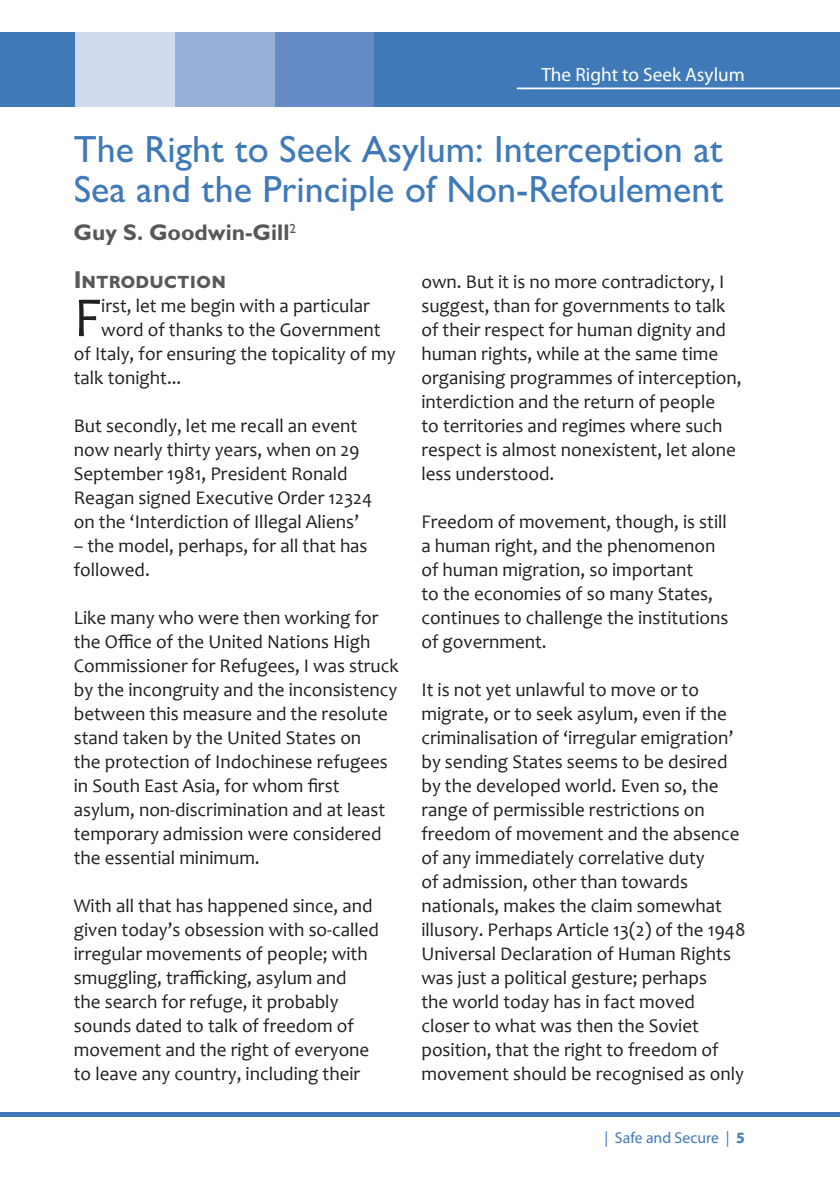
<style>
.page{position:relative;width:840px;height:1191px;background:#fff}
.page>*{position:absolute;margin:0;border:0;box-sizing:border-box;transform-origin:0 0}
.t1{font:57.2px "Candara";color:#231f20}
.t2{font:500 38px/40px "Gill Sans MT Pro";color:#4079b8}
.t3{font:700 24.4px "Gill Sans MT Pro";color:#57585a}
.t4{font:700 22.8px "Gill Sans MT Pro";color:#57585a}
.t5{font:19.4px/24px "Candara";color:#231f20}
.t6{font:19.2px "Myriad Pro";color:#fff}
.t7{font:15.8px "Myriad Pro";color:#4079b8}
.s1{font-weight:700}
</style>
<div class="page">
<div style="left:0;top:32px;width:839px;height:74px;background:#4079b8"></div>
<div style="left:274px;top:32px;width:99px;height:74px;background:#658cc4"></div>
<div style="left:175px;top:32px;width:99px;height:74px;background:#98b0d8"></div>
<div style="left:76px;top:32px;width:99px;height:74px;background:#d2dbed"></div>
<hr style="left:516px;top:88px;width:323px;height:1px;background:#fff">
<div style="left:0;top:1111px;width:839px;height:5px;background:#4079b8"></div>
<p class="t6" style="left:541px;top:63px;width:205px">The Right to Seek Asylum</p>
<h2 class="t2" style="left:74px;top:129px;width:651px">The Right to Seek Asylum: Interception at<br>Sea and the Principle of Non-Refoulement</h2>
<p class="t4" style="left:74px;top:218px;width:224px">Guy S. Goodwin-Gill<sup>2</sup></p>
<p class="t3" style="left:74px;top:265px;width:154px">Introduction</p>
<h1 class="t1" style="left:74px;top:283px;width:29px">F</h1>
<p class="t5" style="left:101px;top:294px;width:270px">irst, let me begin with a particular</p>
<p class="t5" style="left:101px;top:318px;width:281px">word of thanks to the Government</p>
<p class="t5" style="left:74px;top:342px;width:323px">of Italy, for ensuring the topicality of my</p>
<p class="t5" style="left:74px;top:366px;width:109px">talk tonight...</p>
<p class="t5" style="left:74px;top:414px;width:300px">But secondly, let me recall an event now nearly thirty years, when on 29<br>September 1981, President Ronald Reagan signed Executive Order 12324 on the ‘Interdiction of Illegal Aliens’</p>
<p class="t5" style="left:74px;top:534px;width:295px">– the model, perhaps, for all that has followed.</p>
<p class="t5" style="left:74px;top:606px;width:326px">Like many who were then working for the Office of the United Nations High Commissioner for Refugees, I was struck by the incongruity and the inconsistency between this measure and the resolute stand taken by the United States on<br>the protection of Indochinese refugees in South East Asia, for whom first asylum, non-discrimination and at least temporary admission were considered the essential minimum.</p>
<p class="t5" style="left:74px;top:894px;width:306px">With all that has happened since, and given today’s obsession with so-called irregular movements of people; with smuggling, trafficking, asylum and<br>the search for refuge, it probably sounds dated to talk of freedom of movement and the right of everyone to leave any country, including their</p>
<p class="t5" style="left:421px;top:270px;width:321px">own. But it is no more contradictory, I suggest, than for governments to talk of their respect for human dignity and human rights, while at the same time organising programmes of interception, interdiction and the return of people<br>to territories and regimes where such respect is almost nonexistent, let alone less understood.</p>
<p class="t5" style="left:421px;top:510px;width:308px">Freedom of movement, though, is still a human right, and the phenomenon of human migration, so important<br>to the economies of so many States, continues to challenge the institutions of government.</p>
<p class="t5" style="left:421px;top:678px;width:325px">It is not yet unlawful to move or to migrate, or to seek asylum, even if the criminalisation of ‘irregular emigration’ by sending States seems to be desired by the developed world. Even so, the range of permissible restrictions on freedom of movement and the absence of any immediately correlative duty<br>of admission, other than towards nationals, makes the claim somewhat illusory. Perhaps Article 13(2) of the 1948<br>Universal Declaration of Human Rights was just a political gesture; perhaps<br>the world today has in fact moved closer to what was then the Soviet position, that the right to freedom of movement should be recognised as only</p>
<p class="t7" style="left:604px;top:1128px;width:142px">| Safe and Secure | <span class="s1">5</span></p>
</div>
